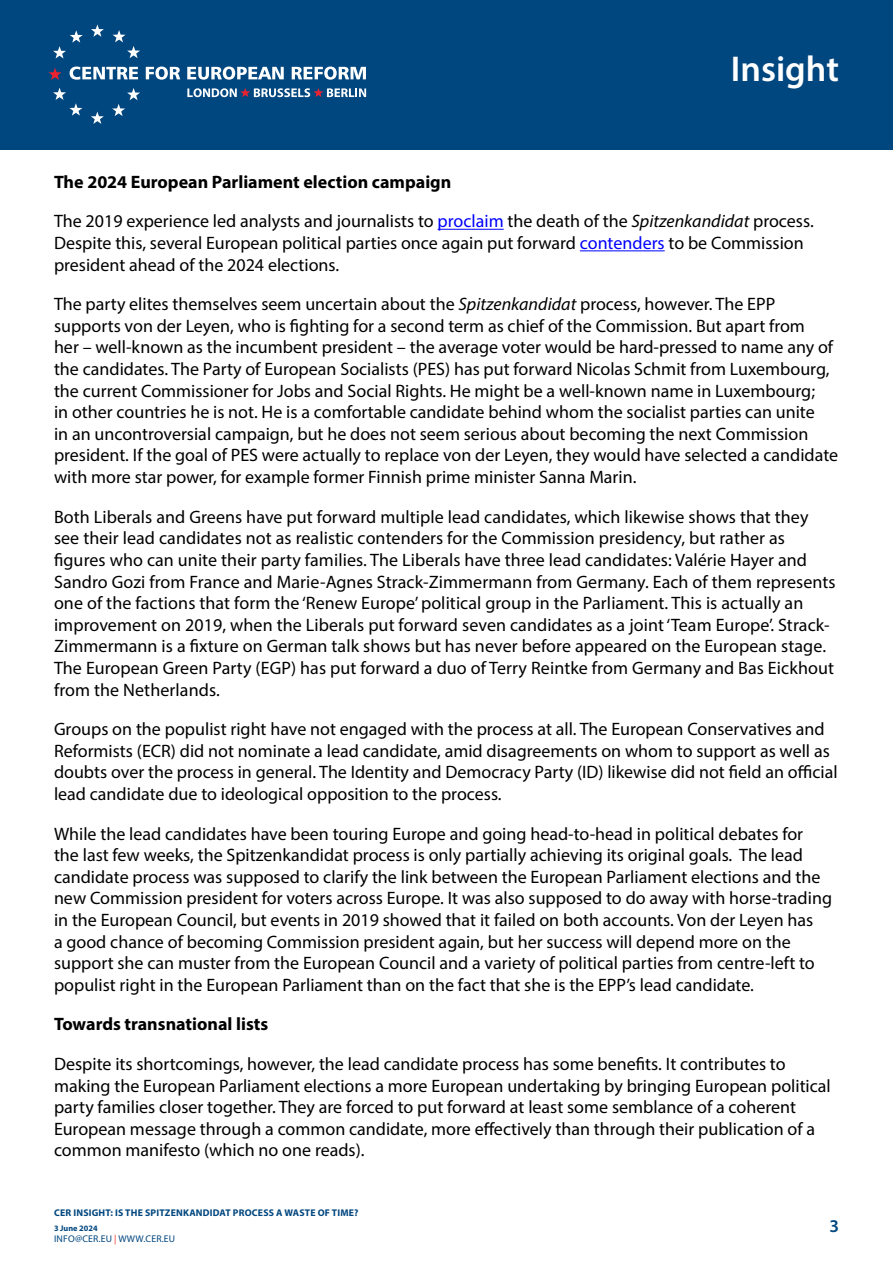
<style>
.page{position:relative;width:893px;height:1263px;background:#fff}
.page>*{position:absolute;margin:0;border:0;box-sizing:border-box;transform-origin:0 0}
.t1{font:600 36px "Myriad Pro";color:#fff}
.t2{font:18px/21.6px "Myriad Pro";color:#000}
.t3{font:700 18px "Myriad Pro";color:#000}
.t4{font:600 18px "Myriad Pro";color:#00467f}
.t5{font:700 9.75px "Myriad Pro";letter-spacing:.02em;color:#00467f}
.t6{font:9.75px "Myriad Pro";letter-spacing:.02em;color:#00467f}
.t7{font:700 8.25px "Myriad Pro";color:#00467f}
.s1{color:#00f}
.s2{font-style:italic}
.s3{color:#ee3124}
</style>
<div class="page">
<hr style="left:438px;top:229px;width:66px;height:1px;background:#00f">
<hr style="left:580px;top:250px;width:85px;height:1px;background:#00f">
<div style="left:0;top:0;width:893px;height:150px;background:#00467f"></div>
<svg style="left:91px;top:24px;width:13px;height:13px"></svg>
<svg style="left:113px;top:30px;width:27px;height:28px"></svg>
<svg style="left:112px;top:88px;width:28px;height:28px"></svg>
<svg style="left:91px;top:112px;width:13px;height:12px"></svg>
<svg style="left:53px;top:88px;width:29px;height:28px"></svg>
<svg style="left:53px;top:30px;width:30px;height:28px"></svg>
<svg style="left:49px;top:68px;width:13px;height:12px"></svg>
<svg style="left:70px;top:67px;width:68px;height:13px"></svg>
<svg style="left:146px;top:67px;width:34px;height:13px"></svg>
<svg style="left:187px;top:67px;width:97px;height:13px"></svg>
<svg style="left:292px;top:67px;width:74px;height:13px"></svg>
<svg style="left:187px;top:88px;width:179px;height:9px"></svg>
<h1 class="t1" style="left:731px;top:46px;width:110px">Insight</h1>
<p class="t3" style="left:54px;top:170px;width:399px">The 2024 European Parliament election campaign</p>
<p class="t2" style="left:54px;top:210px;width:761px">The 2019 experience led analysts and journalists to <span class="s1">proclaim</span> the death of the <span class="s2">Spitzenkandidat</span> process.<br>Despite this, several European political parties once again put forward <span class="s1">contenders</span> to be Commission president ahead of the 2024 elections.</p>
<p class="t2" style="left:54px;top:293px;width:786px">The party elites themselves seem uncertain about the <span class="s2">Spitzenkandidat</span> process, however. The EPP supports von der Leyen, who is fighting for a second term as chief of the Commission. But apart from<br>her – well-known as the incumbent president – the average voter would be hard-pressed to name any of the candidates. The Party of European Socialists (PES) has put forward Nicolas Schmit from Luxembourg, the current Commissioner for Jobs and Social Rights. He might be a well-known name in Luxembourg;<br>in other countries he is not. He is a comfortable candidate behind whom the socialist parties can unite<br>in an uncontroversial campaign, but he does not seem serious about becoming the next Commission president. If the goal of PES were actually to replace von der Leyen, they would have selected a candidate with more star power, for example former Finnish prime minister Sanna Marin.</p>
<p class="t2" style="left:54px;top:506px;width:783px">Both Liberals and Greens have put forward multiple lead candidates, which likewise shows that they see their lead candidates not as realistic contenders for the Commission presidency, but rather as figures who can unite their party families. The Liberals have three lead candidates: Valérie Hayer and Sandro Gozi from France and Marie-Agnes Strack-Zimmermann from Germany. Each of them represents one of the factions that form the ‘Renew Europe’ political group in the Parliament. This is actually an improvement on 2019, when the Liberals put forward seven candidates as a joint ‘Team Europe’. Strack-Zimmermann is a fixture on German talk shows but has never before appeared on the European stage.<br>The European Green Party (EGP) has put forward a duo of Terry Reintke from Germany and Bas Eickhout from the Netherlands.</p>
<p class="t2" style="left:54px;top:718px;width:785px">Groups on the populist right have not engaged with the process at all. The European Conservatives and Reformists (ECR) did not nominate a lead candidate, amid disagreements on whom to support as well as doubts over the process in general. The Identity and Democracy Party (ID) likewise did not field an official lead candidate due to ideological opposition to the process.</p>
<p class="t2" style="left:54px;top:822px;width:780px">While the lead candidates have been touring Europe and going head-to-head in political debates for the last few weeks, the Spitzenkandidat process is only partially achieving its original goals. The lead candidate process was supposed to clarify the link between the European Parliament elections and the new Commission president for voters across Europe. It was also supposed to do away with horse-trading in the European Council, but events in 2019 showed that it failed on both accounts. Von der Leyen has<br>a good chance of becoming Commission president again, but her success will depend more on the support she can muster from the European Council and a variety of political parties from centre-left to populist right in the European Parliament than on the fact that she is the EPP’s lead candidate.</p>
<p class="t3" style="left:54px;top:1012px;width:216px">Towards transnational lists</p>
<p class="t2" style="left:54px;top:1053px;width:778px">Despite its shortcomings, however, the lead candidate process has some benefits. It contributes to making the European Parliament elections a more European undertaking by bringing European political party families closer together. They are forced to put forward at least some semblance of a coherent European message through a common candidate, more effectively than through their publication of a common manifesto (which no one reads).</p>
<p class="t5" style="left:54px;top:1207px;width:306px">CER INSIGHT: IS THE SPITZENKANDIDAT PROCESS A WASTE OF TIME?</p>
<p class="t7" style="left:54px;top:1223px;width:45px">3 June 2024</p>
<p class="t6" style="left:54px;top:1233px;width:123px">INFO@CER.EU <span class="s3">|</span> WWW.CER.EU</p>
<p class="t4" style="left:829px;top:1215px;width:11px">3</p>
</div>
